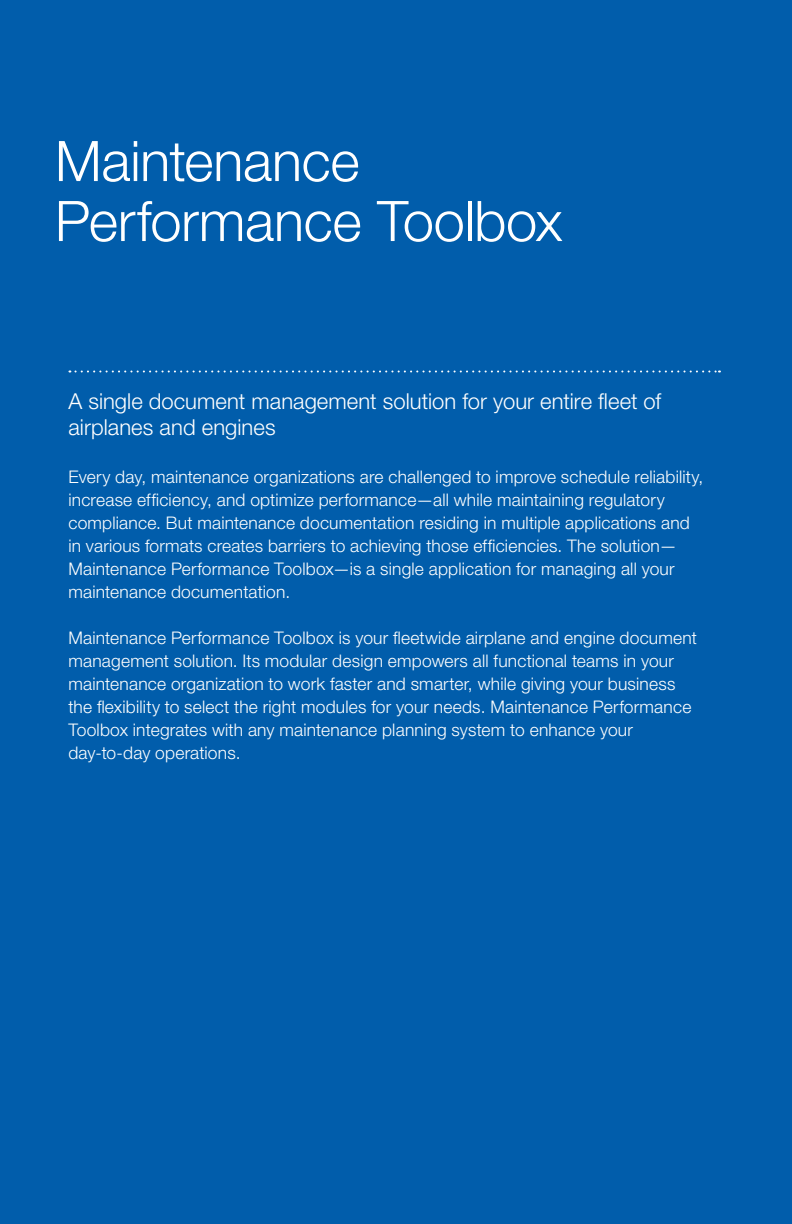
<style>
.page{position:relative;width:792px;height:1224px;background:#015dab}
.page>*{position:absolute;margin:0;border:0;box-sizing:border-box;transform-origin:0 0}
.t1{font:300 56px/60px "Helvetica Neue LT Std";letter-spacing:-.005em;color:#fff}
.t2{font:300 22px/26.4px "Helvetica Neue LT Std";color:#fff}
.t3{font:300 17.4px/23px "Helvetica Neue LT Std";letter-spacing:.01em;color:#fff}
</style>
<div class="page">
<svg style="left:69px;top:370px;width:651px;height:2px"></svg>
<h1 class="t1" style="left:55px;top:130px;width:509px">Maintenance<br>Performance Toolbox</h1>
<p class="t2" style="left:68px;top:387px;width:594px">A single document management solution for your entire fleet of airplanes and engines</p>
<p class="t3" style="left:68px;top:465px;width:636px">Every day, maintenance organizations are challenged to improve schedule reliability, increase efficiency, and optimize performance—all while maintaining regulatory compliance. But maintenance documentation residing in multiple applications and in various formats creates barriers to achieving those efficiencies. The solution— Maintenance Performance Toolbox—is a single application for managing all your maintenance documentation.</p>
<p class="t3" style="left:68px;top:626px;width:630px">Maintenance Performance Toolbox is your fleetwide airplane and engine document management solution. Its modular design empowers all functional teams in your maintenance organization to work faster and smarter, while giving your business the flexibility to select the right modules for your needs. Maintenance Performance Toolbox integrates with any maintenance planning system to enhance your day-to-day operations.</p>
</div>
